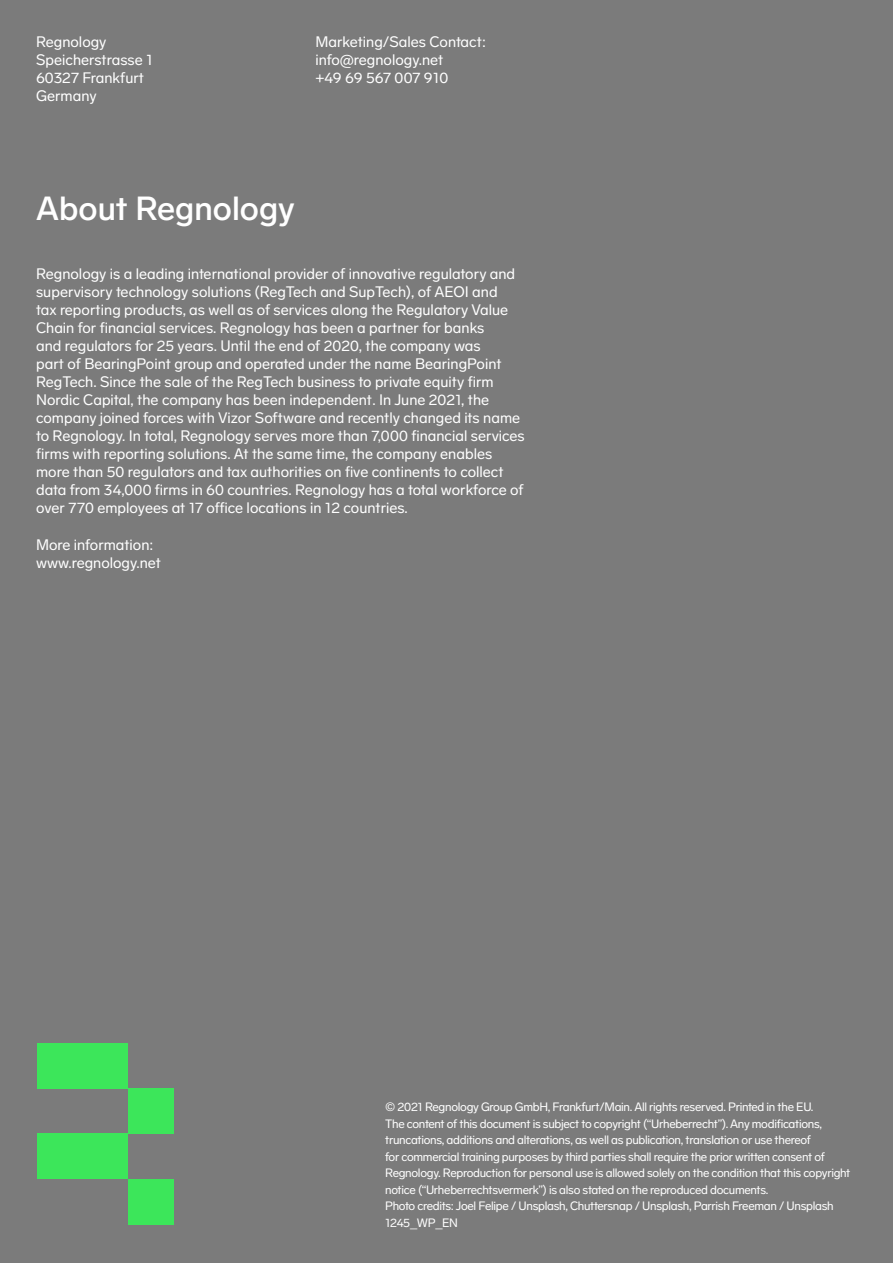
<style>
.page{position:relative;width:893px;height:1263px;background:#7b7b7b}
.page>*{position:absolute;margin:0;border:0;box-sizing:border-box;transform-origin:0 0}
.t1{font:500 33px "Regnology Sans";color:#fff}
.t2{font:15px/18px "Regnology Sans";color:#fff}
.t3{font:12px/16.5px "Regnology Sans";letter-spacing:-.025em;color:#fff}
</style>
<div class="page">
<div style="left:38px;top:1044px;width:90px;height:45px;background:#3ce65a"></div>
<div style="left:38px;top:1134px;width:90px;height:45px;background:#3ce65a"></div>
<div style="left:128px;top:1089px;width:45px;height:45px;background:#3ce65a"></div>
<div style="left:128px;top:1179px;width:45px;height:45px;background:#3ce65a"></div>
<p class="t2" style="left:36px;top:33px;width:118px">Regnology<br>Speicherstrasse 1<br>60327 Frankfurt<br>Germany</p>
<p class="t2" style="left:315px;top:33px;width:172px">Marketing/Sales Contact: info@regnology.net<br>+49 69 567 007 910</p>
<h1 class="t1" style="left:36px;top:189px;width:260px">About Regnology</h1>
<p class="t2" style="left:36px;top:265px;width:490px">Regnology is a leading international provider of innovative regulatory and supervisory technology solutions (RegTech and SupTech), of AEOI and<br>tax reporting products, as well as of services along the Regulatory Value Chain for financial services. Regnology has been a partner for banks<br>and regulators for 25 years. Until the end of 2020, the company was<br>part of BearingPoint group and operated under the name BearingPoint RegTech. Since the sale of the RegTech business to private equity firm Nordic Capital, the company has been independent. In June 2021, the company joined forces with Vizor Software and recently changed its name to Regnology. In total, Regnology serves more than 7,000 financial services firms with reporting solutions. At the same time, the company enables more than 50 regulators and tax authorities on five continents to collect data from 34,000 firms in 60 countries. Regnology has a total workforce of over 770 employees at 17 office locations in 12 countries.</p>
<p class="t2" style="left:36px;top:536px;width:126px">More information: www.regnology.net</p>
<p class="t3" style="left:385px;top:1099px;width:467px">© 2021 Regnology Group GmbH, Frankfurt/Main. All rights reserved. Printed in the EU.<br>The content of this document is subject to copyright (“Urheberrecht”). Any modifications, truncations, additions and alterations, as well as publication, translation or use thereof<br>for commercial training purposes by third parties shall require the prior written consent of Regnology. Reproduction for personal use is allowed solely on the condition that this copyright notice (“Urheberrechtsvermerk”) is also stated on the reproduced documents.<br>Photo credits: Joel Felipe / Unsplash, Chuttersnap / Unsplash, Parrish Freeman / Unsplash 1245_WP_EN</p>
</div>
